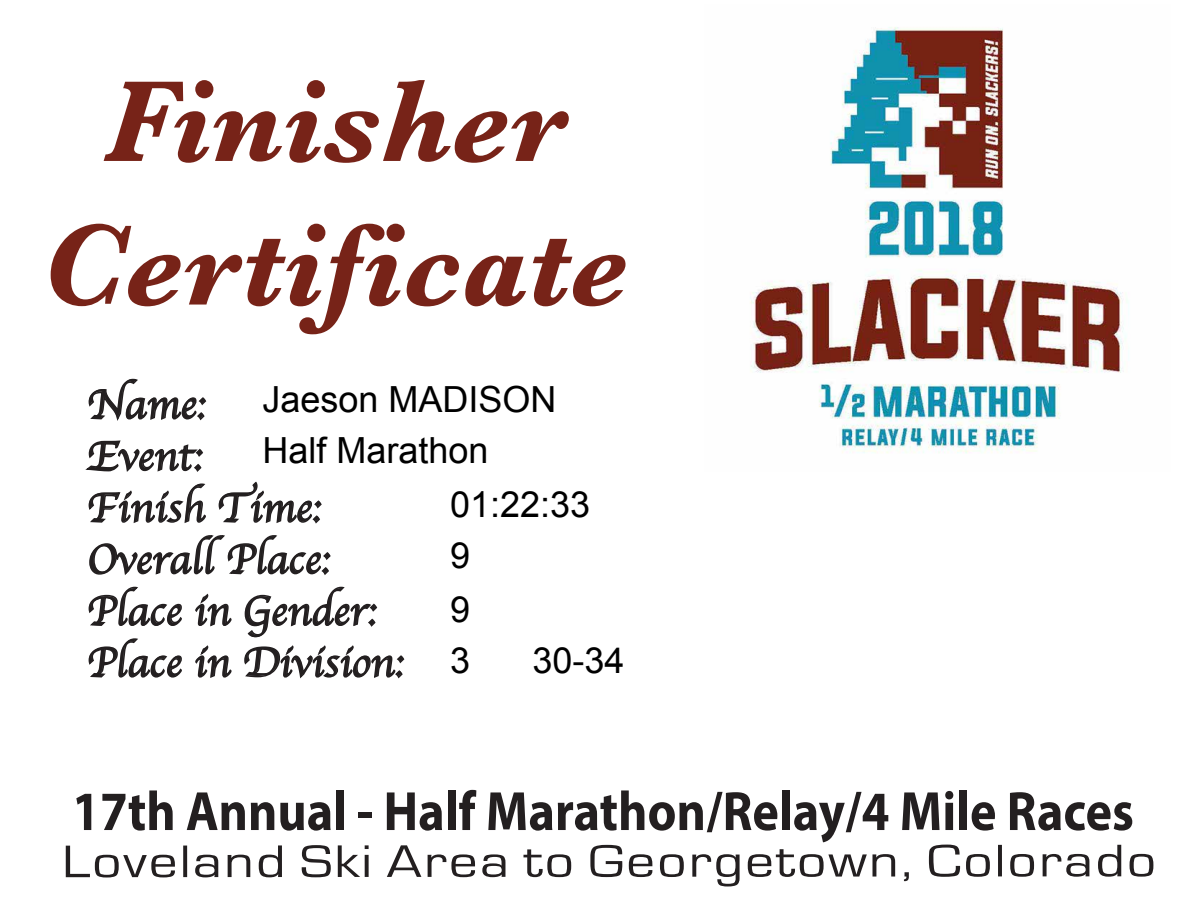
<style>
.page{position:relative;width:1188px;height:918px;background:#fff}
.page>*{position:absolute;margin:0;border:0;box-sizing:border-box;transform-origin:0 0}
.t1{font:italic 700 119.7px/143.6px "Baskerville";color:#772318;text-align:center}
.t2{font:700 55.65px "Myriad Pro";color:#231f20;scale:.9 1}
.t3{font:43.05px/51.6px "Apple Chancery";color:#231f20}
.t4{font:36px "Arial";color:#000}
</style>
<div class="page">
<svg style="left:85px;top:378px;width:320px;height:301px"></svg>
<svg style="left:66px;top:845px;width:1087px;height:42px"></svg>
<img style="left:750px;top:27px;width:376px;height:426px">
<h1 class="t1" style="left:40px;top:49px;width:589px">Finisher<br>Certificate</h1>
<p class="t3" style="left:87px;top:378px;width:318px">Name:<br>Event:<br>Finish Time:<br>Overall Place:<br>Place in Gender:<br>Place in Division:</p>
<p class="t4" style="left:262px;top:380px;width:295px">Jaeson MADISON</p>
<p class="t4" style="left:262px;top:431px;width:227px">Half Marathon</p>
<p class="t4" style="left:450px;top:485px;width:142px">01:22:33</p>
<p class="t4" style="left:450px;top:536px;width:22px">9</p>
<p class="t4" style="left:450px;top:590px;width:22px">9</p>
<p class="t4" style="left:450px;top:641px;width:22px">3</p>
<p class="t4" style="left:532px;top:641px;width:94px">30-34</p>
<p class="t2" style="left:72px;top:775px;width:1181px">17th Annual - Half Marathon/Relay/4 Mile Races</p>
</div>
